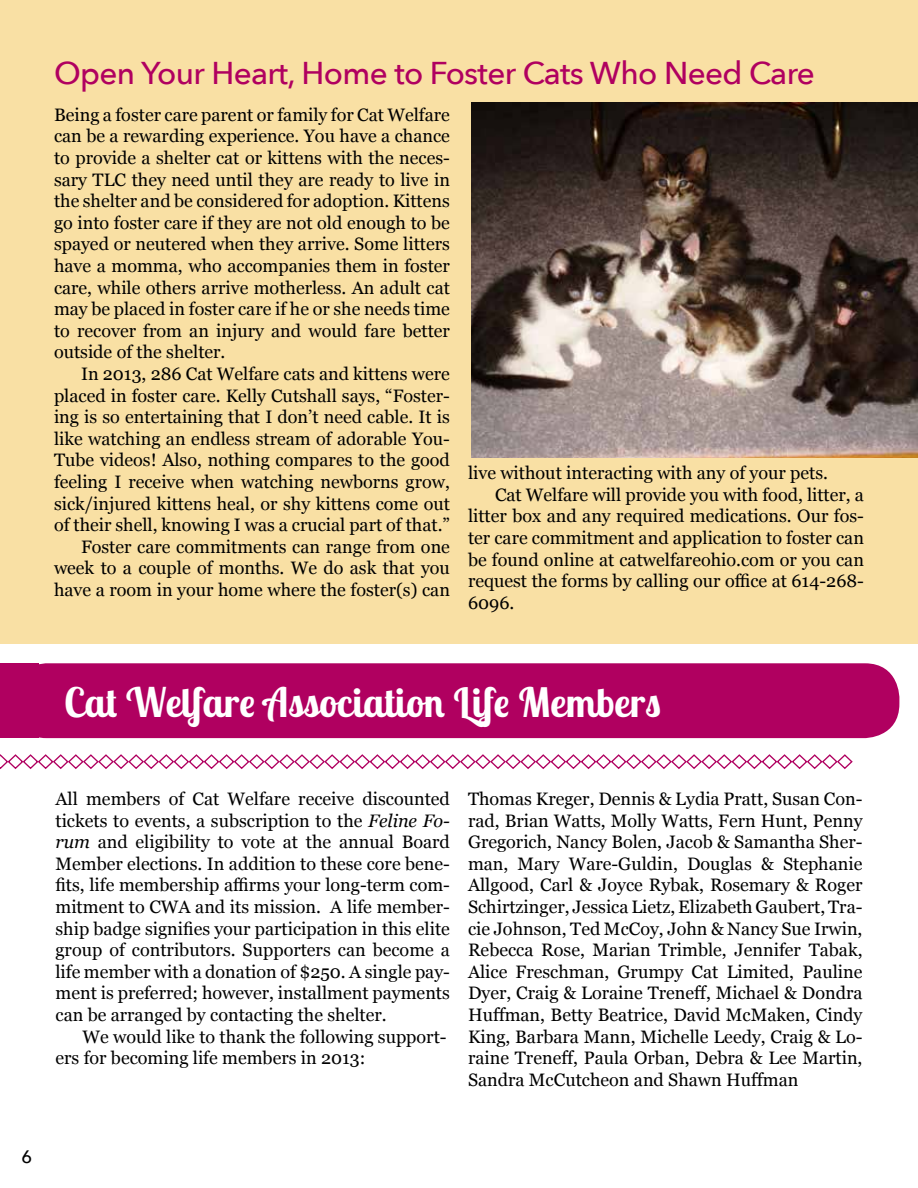
<style>
.page{position:relative;width:918px;height:1188px;background:#fff}
.page>*{position:absolute;margin:0;border:0;box-sizing:border-box;transform-origin:0 0}
.t1{font:700 40.5px "Lobster Two";color:#fff}
.t2{font:500 31.5px "Avenir Next";letter-spacing:-.02em;color:#b00060}
.t3{font:18px/21.6px "Georgia";color:#000;text-align:justify}
.t4{font:500 18px "Avenir Next";color:#000}
.s1{font-style:italic}
</style>
<div class="page">
<div style="left:0;top:0;width:918px;height:644px;background:#f9e0a4"></div>
<img style="left:471px;top:103px;width:446px;height:355px">
<div style="left:12px;top:663px;width:887px;height:75px;background:#b00060;border-radius:34px"></div>
<div style="left:0;top:663px;width:39px;height:75px;background:#b00060"></div>
<svg style="left:0;top:754px;width:853px;height:15px"></svg>
<h2 class="t2" style="left:54px;top:46px;width:763px">Open Your Heart, Home to Foster Cats Who Need Care</h2>
<p class="t3" style="left:54px;top:103px;width:398px">Being a foster care parent or family for Cat Welfare can be a rewarding experience. You have a chance to provide a shelter cat or kittens with the neces&shy;sary TLC they need until they are ready to live in the shelter and be considered for adoption. Kittens go into foster care if they are not old enough to be spayed or neutered when they arrive. Some litters have a momma, who accompanies them in foster care, while others arrive motherless. An adult cat may be placed in foster care if he or she needs time to recover from an injury and would fare better outside of the shelter.</p>
<p class="t3" style="left:54px;top:362px;width:398px;text-align:right">In 2013, 286 Cat Welfare cats and kittens were placed in foster care. Kelly Cutshall says, “Foster&shy;ing is so entertaining that I don’t need cable. It is like watching an endless stream of adorable You-Tube videos! Also, nothing compares to the good feeling I receive when watching newborns grow, sick/injured kittens heal, or shy kittens come out of their shell, knowing I was a crucial part of that.” Foster care commitments can range from one week to a couple of months. We do ask that you have a room in your home where the foster(s) can</p>
<p class="t3" style="left:468px;top:462px;width:362px">live without interacting with any of your pets.</p>
<p class="t3" style="left:495px;top:483px;width:370px">Cat Welfare will provide you with food, litter, a</p>
<p class="t3" style="left:468px;top:505px;width:397px">litter box and any required medications. Our fos-</p>
<p class="t3" style="left:468px;top:526px;width:397px">ter care commitment and application to foster can</p>
<p class="t3" style="left:468px;top:548px;width:397px">be found online at catwelfareohio.com or you can</p>
<p class="t3" style="left:468px;top:570px;width:398px">request the forms by calling our office at 614-268-</p>
<p class="t3" style="left:468px;top:591px;width:48px">6096.</p>
<h1 class="t1" style="left:64px;top:677px;width:599px">Cat Welfare Association Life Members</h1>
<p class="t3" style="left:56px;top:787px;width:396px">All members of Cat Welfare receive discounted tickets to events, a subscription to the <span class="s1">Feline Fo&shy;rum</span> and eligibility to vote at the annual Board Member elections. In addition to these core bene&shy;fits, life membership affirms your long-term com&shy;mitment to CWA and its mission. A life member&shy;ship badge signifies your participation in this elite group of contributors. Supporters can become a life member with a donation of $250. A single pay&shy;ment is preferred; however, installment payments can be arranged by contacting the shelter.</p>
<p class="t3" style="left:56px;top:1025px;width:393px;text-indent:27px">We would like to thank the following support&shy;ers for becoming life members in 2013:</p>
<p class="t3" style="left:468px;top:787px;width:396px">Thomas Kreger, Dennis &amp; Lydia Pratt, Susan Con&shy;rad, Brian Watts, Molly Watts, Fern Hunt, Penny Gregorich, Nancy Bolen, Jacob &amp; Samantha Sher&shy;man, Mary Ware-Guldin, Douglas &amp; Stephanie Allgood, Carl &amp; Joyce Rybak, Rosemary &amp; Roger Schirtzinger, Jessica Lietz, Elizabeth Gaubert, Tra&shy;cie Johnson, Ted McCoy, John &amp; Nancy Sue Irwin, Rebecca Rose, Marian Trimble, Jennifer Tabak, Alice Freschman, Grumpy Cat Limited, Pauline Dyer, Craig &amp; Loraine Treneff, Michael &amp; Dondra Huffman, Betty Beatrice, David McMaken, Cindy King, Barbara Mann, Michelle Leedy, Craig &amp; Lo&shy;raine Treneff, Paula Orban, Debra &amp; Lee Martin, Sandra McCutcheon and Shawn Huffman</p>
<p class="t4" style="left:21px;top:1141px;width:12px">6</p>
</div>
